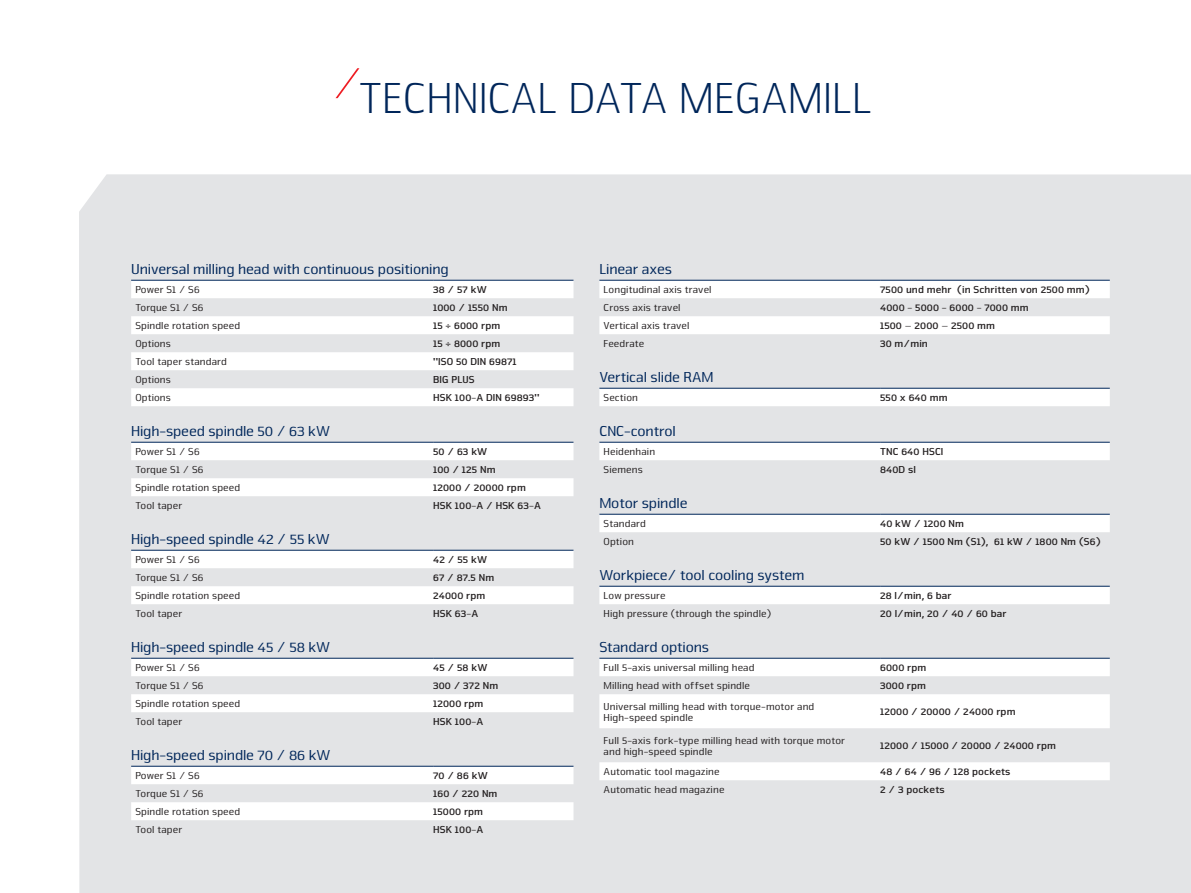
<style>
.page{position:relative;width:1191px;height:893px;background:#fff}
.page>*{position:absolute;margin:0;border:0;box-sizing:border-box;transform-origin:0 0}
.t1{font:300 45px "Nuri Pro";color:#00265a}
.t2{font:15px "Nuri Pro";letter-spacing:-.01em;color:#00265a}
.t3{font:10.5px/10.5px "Nuri Pro";letter-spacing:.01em;color:#231f20}
.t4{font:700 10.5px "Nuri Pro";letter-spacing:.01em;color:#231f20}
</style>
<div class="page">
<svg style="left:335px;top:68px;width:24px;height:30px"></svg>
<div style="left:79px;top:174px;width:1112px;height:719px;background:#e3e4e6"></div>
<svg style="left:131px;top:281px;width:442px;height:539px;fill:#e3e4e6"></svg>
<hr style="left:131px;top:280px;width:302px;height:1px;background:#00265a">
<hr style="left:433px;top:280px;width:140px;height:1px;background:#00265a">
<hr style="left:131px;top:442px;width:302px;height:1px;background:#00265a">
<hr style="left:433px;top:442px;width:140px;height:1px;background:#00265a">
<hr style="left:131px;top:550px;width:302px;height:1px;background:#00265a">
<hr style="left:433px;top:550px;width:140px;height:1px;background:#00265a">
<hr style="left:131px;top:658px;width:302px;height:1px;background:#00265a">
<hr style="left:433px;top:658px;width:140px;height:1px;background:#00265a">
<hr style="left:131px;top:766px;width:302px;height:1px;background:#00265a">
<hr style="left:433px;top:766px;width:140px;height:1px;background:#00265a">
<svg style="left:599px;top:281px;width:510px;height:499px;fill:#e3e4e6"></svg>
<hr style="left:599px;top:280px;width:281px;height:1px;background:#00265a">
<hr style="left:880px;top:280px;width:229px;height:1px;background:#00265a">
<hr style="left:599px;top:388px;width:281px;height:1px;background:#00265a">
<hr style="left:880px;top:388px;width:229px;height:1px;background:#00265a">
<hr style="left:599px;top:442px;width:281px;height:1px;background:#00265a">
<hr style="left:880px;top:442px;width:229px;height:1px;background:#00265a">
<hr style="left:599px;top:514px;width:281px;height:1px;background:#00265a">
<hr style="left:880px;top:514px;width:229px;height:1px;background:#00265a">
<hr style="left:599px;top:586px;width:281px;height:1px;background:#00265a">
<hr style="left:880px;top:586px;width:229px;height:1px;background:#00265a">
<hr style="left:599px;top:658px;width:281px;height:1px;background:#00265a">
<hr style="left:880px;top:658px;width:229px;height:1px;background:#00265a">
<h1 class="t1" style="left:359px;top:73px;width:515px">TECHNICAL DATA MEGAMILL</h1>
<h2 class="t2" style="left:131px;top:260px;width:319px">Universal milling head with continuous positioning</h2>
<p class="t3" style="left:135px;top:285px;width:66px">Power S1 / S6</p>
<p class="t4" style="left:433px;top:284px;width:55px">38 / 57 kW</p>
<p class="t3" style="left:135px;top:303px;width:69px">Torque S1 / S6</p>
<p class="t4" style="left:433px;top:302px;width:76px">1000 / 1550 Nm</p>
<p class="t3" style="left:135px;top:321px;width:106px">Spindle rotation speed</p>
<p class="t4" style="left:433px;top:320px;width:69px">15 ÷ 6000 rpm</p>
<p class="t3" style="left:135px;top:339px;width:37px">Options</p>
<p class="t4" style="left:433px;top:338px;width:69px">15 ÷ 8000 rpm</p>
<p class="t3" style="left:135px;top:357px;width:93px">Tool taper standard</p>
<p class="t4" style="left:433px;top:356px;width:85px">"ISO 50 DIN 69871</p>
<p class="t3" style="left:135px;top:375px;width:37px">Options</p>
<p class="t4" style="left:433px;top:374px;width:43px">BIG PLUS</p>
<p class="t3" style="left:135px;top:393px;width:37px">Options</p>
<p class="t4" style="left:433px;top:392px;width:108px">HSK 100-A DIN 69893"</p>
<h2 class="t2" style="left:131px;top:422px;width:200px">High-speed spindle 50 / 63 kW</h2>
<p class="t3" style="left:135px;top:447px;width:66px">Power S1 / S6</p>
<p class="t4" style="left:433px;top:446px;width:56px">50 / 63 kW</p>
<p class="t3" style="left:135px;top:465px;width:69px">Torque S1 / S6</p>
<p class="t4" style="left:433px;top:464px;width:64px">100 / 125 Nm</p>
<p class="t3" style="left:135px;top:483px;width:106px">Spindle rotation speed</p>
<p class="t4" style="left:433px;top:482px;width:94px">12000 / 20000 rpm</p>
<p class="t3" style="left:135px;top:501px;width:48px">Tool taper</p>
<p class="t4" style="left:433px;top:500px;width:109px">HSK 100-A / HSK 63-A</p>
<h2 class="t2" style="left:131px;top:530px;width:200px">High-speed spindle 42 / 55 kW</h2>
<p class="t3" style="left:135px;top:555px;width:66px">Power S1 / S6</p>
<p class="t4" style="left:433px;top:554px;width:55px">42 / 55 kW</p>
<p class="t3" style="left:135px;top:573px;width:69px">Torque S1 / S6</p>
<p class="t4" style="left:433px;top:572px;width:63px">67 / 87.5 Nm</p>
<p class="t3" style="left:135px;top:591px;width:106px">Spindle rotation speed</p>
<p class="t4" style="left:433px;top:590px;width:54px">24000 rpm</p>
<p class="t3" style="left:135px;top:609px;width:48px">Tool taper</p>
<p class="t4" style="left:433px;top:608px;width:47px">HSK 63-A</p>
<h2 class="t2" style="left:131px;top:638px;width:201px">High-speed spindle 45 / 58 kW</h2>
<p class="t3" style="left:135px;top:663px;width:66px">Power S1 / S6</p>
<p class="t4" style="left:433px;top:662px;width:56px">45 / 58 kW</p>
<p class="t3" style="left:135px;top:681px;width:69px">Torque S1 / S6</p>
<p class="t4" style="left:433px;top:680px;width:67px">300 / 372 Nm</p>
<p class="t3" style="left:135px;top:699px;width:106px">Spindle rotation speed</p>
<p class="t4" style="left:433px;top:698px;width:52px">12000 rpm</p>
<p class="t3" style="left:135px;top:717px;width:48px">Tool taper</p>
<p class="t4" style="left:433px;top:716px;width:52px">HSK 100-A</p>
<h2 class="t2" style="left:131px;top:746px;width:201px">High-speed spindle 70 / 86 kW</h2>
<p class="t3" style="left:135px;top:771px;width:66px">Power S1 / S6</p>
<p class="t4" style="left:433px;top:770px;width:56px">70 / 86 kW</p>
<p class="t3" style="left:135px;top:789px;width:69px">Torque S1 / S6</p>
<p class="t4" style="left:433px;top:788px;width:66px">160 / 220 Nm</p>
<p class="t3" style="left:135px;top:807px;width:106px">Spindle rotation speed</p>
<p class="t4" style="left:433px;top:806px;width:51px">15000 rpm</p>
<p class="t3" style="left:135px;top:825px;width:48px">Tool taper</p>
<p class="t4" style="left:433px;top:824px;width:52px">HSK 100-A</p>
<h2 class="t2" style="left:599px;top:260px;width:74px">Linear axes</h2>
<p class="t3" style="left:603px;top:285px;width:109px">Longitudinal axis travel</p>
<p class="t4" style="left:880px;top:284px;width:211px">7500 und mehr (in Schritten von 2500 mm)</p>
<p class="t3" style="left:603px;top:303px;width:78px">Cross axis travel</p>
<p class="t4" style="left:880px;top:302px;width:150px">4000 - 5000 - 6000 - 7000 mm</p>
<p class="t3" style="left:603px;top:321px;width:87px">Vertical axis travel</p>
<p class="t4" style="left:880px;top:320px;width:116px">1500 – 2000 – 2500 mm</p>
<p class="t3" style="left:603px;top:339px;width:42px">Feedrate</p>
<p class="t4" style="left:880px;top:338px;width:49px">30 m/min</p>
<h2 class="t2" style="left:599px;top:368px;width:116px">Vertical slide RAM</h2>
<p class="t3" style="left:603px;top:393px;width:36px">Section</p>
<p class="t4" style="left:880px;top:392px;width:69px">550 x 640 mm</p>
<h2 class="t2" style="left:599px;top:422px;width:78px">CNC-control</h2>
<p class="t3" style="left:603px;top:447px;width:53px">Heidenhain</p>
<p class="t4" style="left:880px;top:446px;width:65px">TNC 640 HSCI</p>
<p class="t3" style="left:603px;top:465px;width:41px">Siemens</p>
<p class="t4" style="left:880px;top:464px;width:37px">840D sl</p>
<h2 class="t2" style="left:599px;top:494px;width:90px">Motor spindle</h2>
<p class="t3" style="left:603px;top:519px;width:44px">Standard</p>
<p class="t4" style="left:880px;top:518px;width:85px">40 kW / 1200 Nm</p>
<p class="t3" style="left:603px;top:537px;width:32px">Option</p>
<p class="t4" style="left:880px;top:536px;width:222px">50 kW / 1500 Nm (S1), 61 kW / 1800 Nm (S6)</p>
<h2 class="t2" style="left:599px;top:566px;width:207px">Workpiece/ tool cooling system</h2>
<p class="t3" style="left:603px;top:591px;width:63px">Low pressure</p>
<p class="t4" style="left:880px;top:590px;width:73px">28 l/min, 6 bar</p>
<p class="t3" style="left:603px;top:609px;width:169px">High pressure (through the spindle)</p>
<p class="t4" style="left:880px;top:608px;width:128px">20 l/min, 20 / 40 / 60 bar</p>
<h2 class="t2" style="left:599px;top:638px;width:111px">Standard options</h2>
<p class="t3" style="left:603px;top:663px;width:152px">Full 5-axis universal milling head</p>
<p class="t4" style="left:880px;top:662px;width:48px">6000 rpm</p>
<p class="t3" style="left:603px;top:681px;width:148px">Milling head with offset spindle</p>
<p class="t4" style="left:880px;top:680px;width:47px">3000 rpm</p>
<p class="t3" style="left:603px;top:701px;width:212px">Universal milling head with torque-motor and<br>High-speed spindle</p>
<p class="t4" style="left:880px;top:706px;width:137px">12000 / 20000 / 24000 rpm</p>
<p class="t3" style="left:603px;top:735px;width:243px">Full 5-axis fork-type milling head with torque motor and high-speed spindle</p>
<p class="t4" style="left:880px;top:740px;width:177px">12000 / 15000 / 20000 / 24000 rpm</p>
<p class="t3" style="left:603px;top:767px;width:118px">Automatic tool magazine</p>
<p class="t4" style="left:880px;top:766px;width:132px">48 / 64 / 96 / 128 pockets</p>
<p class="t3" style="left:603px;top:785px;width:122px">Automatic head magazine</p>
<p class="t4" style="left:880px;top:784px;width:66px">2 / 3 pockets</p>
</div>
